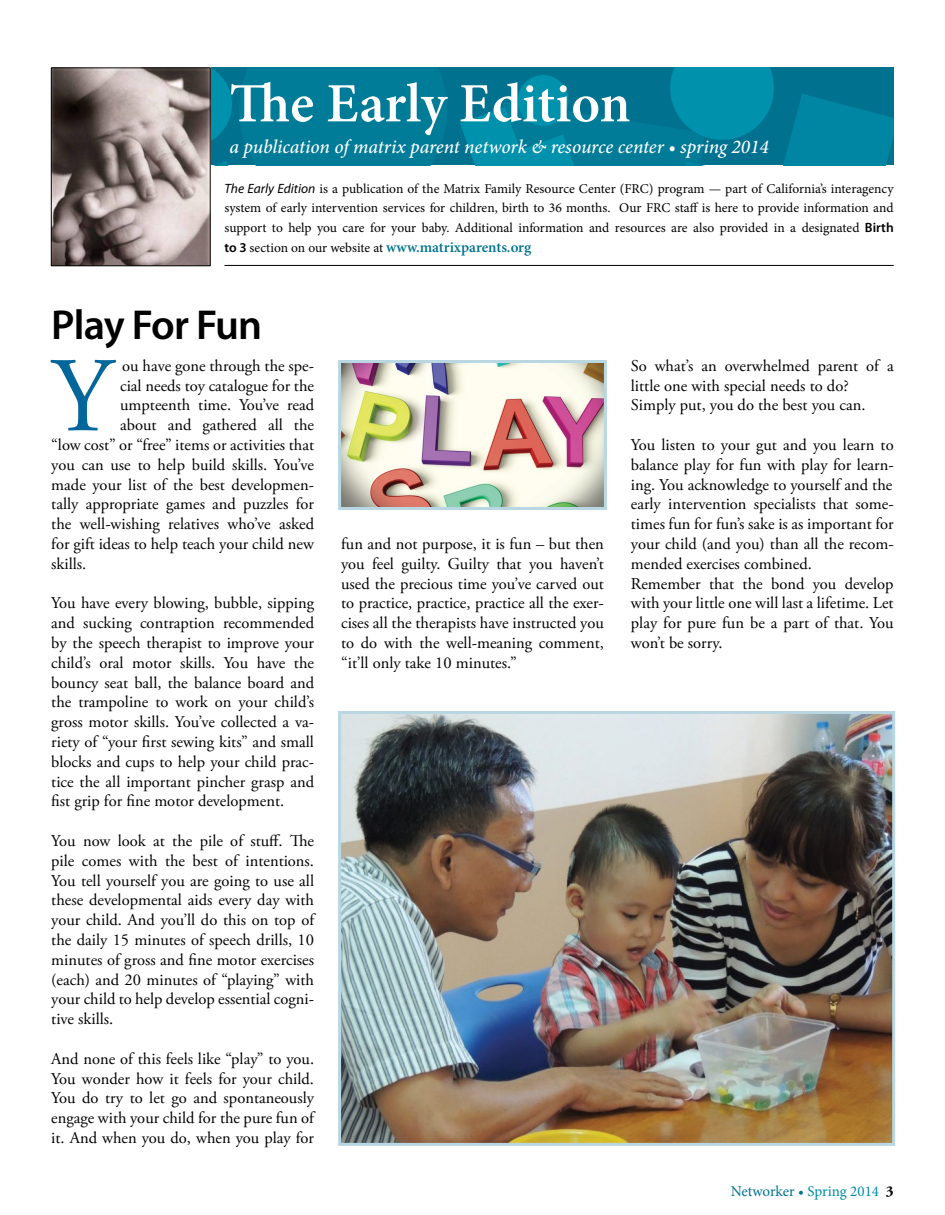
<style>
.page{position:relative;width:945px;height:1215px;background:#fff}
.page>*{position:absolute;margin:0;border:0;box-sizing:border-box;transform-origin:0 0}
.t1{font:106.05px "Adobe Garamond Pro";color:#01679a}
.t2{font:600 55.5px "Minion Pro";color:#fff}
.t3{font:600 42px "Myriad Pro";letter-spacing:-.025em;color:#000}
.t4{font:italic 500 19.5px "Minion Pro";letter-spacing:-.005em;color:#fff}
.t5{font:16.5px/19.8px "Adobe Garamond Pro";color:#000;text-align:justify}
.t6{font:15px "Minion Pro";color:#00728f}
.t7{font:13.5px/19.8px "Minion Pro";color:#000;text-align:justify}
.s1{font-family:"Myriad Pro";font-style:italic}
.s2{font-family:"Myriad Pro";font-weight:600}
.s3{font-weight:600;font-size:15px;color:#00728f}
.s4{color:#008ba7}
.s5{font-family:"Adobe Garamond Pro";font-weight:700;color:#000}
</style>
<div class="page">
<svg style="left:211px;top:68px;width:683px;height:97px;background:#007d9a"></svg>
<hr style="left:224px;top:265px;width:670px;height:1px;background:#000">
<img style="left:53px;top:70px;width:156px;height:194px">
<div style="left:51px;top:68px;width:160px;height:198px;border:1px solid #000"></div>
<img style="left:342px;top:715px;width:549px;height:427px">
<div style="left:338px;top:711px;width:557px;height:435px;border:3px solid #b8d7e2"></div>
<img style="left:342px;top:364px;width:261px;height:142px">
<div style="left:338px;top:360px;width:269px;height:150px;border:3px solid #b8d7e2"></div>
<h2 class="t2" style="left:230px;top:65px;width:403px">The Early Edition</h2>
<p class="t4" style="left:230px;top:134px;width:541px">a publication of matrix parent network &amp; resource center • spring 2014</p>
<p class="t7" style="left:225px;top:178px;width:671px"><span class="s1">The Early Edition</span> is a publication of the Matrix Family Resource Center (FRC) program — part of California’s interagency system of early intervention services for children, birth to 36 months. Our FRC staff is here to provide information and support to help you care for your baby. Additional information and resources are also provided in a designated <span class="s2">Birth to 3</span> section on our website at <span class="s3">www.matrixparents.org</span></p>
<h3 class="t3" style="left:51px;top:298px;width:213px">Play For Fun</h3>
<h1 class="t1" style="left:51px;top:333px;width:62px">Y</h1>
<p class="t5" style="left:122px;top:356px;width:193px">ou have gone through the spe-</p>
<p class="t5" style="left:120px;top:376px;width:195px">cial needs toy catalogue for the</p>
<p class="t5" style="left:120px;top:396px;width:195px">umpteenth time. You’ve read</p>
<p class="t5" style="left:120px;top:416px;width:195px">about and gathered all the</p>
<p class="t5" style="left:51px;top:435px;width:264px">“low cost” or “free” items or activities that</p>
<p class="t5" style="left:51px;top:455px;width:264px">you can use to help build skills. You’ve</p>
<p class="t5" style="left:51px;top:475px;width:264px">made your list of the best developmen-</p>
<p class="t5" style="left:51px;top:495px;width:264px">tally appropriate games and puzzles for</p>
<p class="t5" style="left:51px;top:515px;width:264px">the well-wishing relatives who’ve asked</p>
<p class="t5" style="left:51px;top:534px;width:264px">for gift ideas to help teach your child new</p>
<p class="t5" style="left:51px;top:554px;width:37px">skills.</p>
<p class="t5" style="left:51px;top:594px;width:264px">You have every blowing, bubble, sipping and sucking contraption recommended by the speech therapist to improve your child’s oral motor skills. You have the bouncy seat ball, the balance board and the trampoline to work on your child’s gross motor skills. You’ve collected a va&shy;riety of “your first sewing kits” and small blocks and cups to help your child prac&shy;tice the all important pincher grasp and fist grip for fine motor development.</p>
<p class="t5" style="left:51px;top:831px;width:264px">You now look at the pile of stuff. The pile comes with the best of intentions.<br>You tell yourself you are going to use all these developmental aids every day with your child. And you’ll do this on top of the daily 15 minutes of speech drills, 10 minutes of gross and fine motor exercises (each) and 20 minutes of “playing” with your child to help develop essential cogni&shy;tive skills.</p>
<p class="t5" style="left:51px;top:1049px;width:264px">And none of this feels like “play” to you.<br>You wonder how it feels for your child.<br>You do try to let go and spontaneously engage with your child for the pure fun of it. And when you do, when you play for</p>
<p class="t5" style="left:341px;top:534px;width:264px">fun and not purpose, it is fun – but then you feel guilty. Guilty that you haven’t used the precious time you’ve carved out to practice, practice, practice all the exer&shy;cises all the therapists have instructed you to do with the well-meaning comment, “it’ll only take 10 minutes.”</p>
<p class="t5" style="left:631px;top:356px;width:264px;text-align:left">So what’s an overwhelmed parent of a little one with special needs to do?<br>Simply put, you do the best you can.</p>
<p class="t5" style="left:631px;top:435px;width:264px;text-align:left">You listen to your gut and you learn to balance play for fun with play for learn&shy;ing. You acknowledge to yourself and the early intervention specialists that some&shy;times fun for fun’s sake is as important for your child (and you) than all the recom&shy;mended exercises combined.<br>Remember that the bond you develop with your little one will last a lifetime. Let play for pure fun be a part of that. You won’t be sorry.</p>
<p class="t6" style="left:731px;top:1181px;width:164px">Networker • <span class="s4">Spring 2014</span> <span class="s5">3</span></p>
</div>
